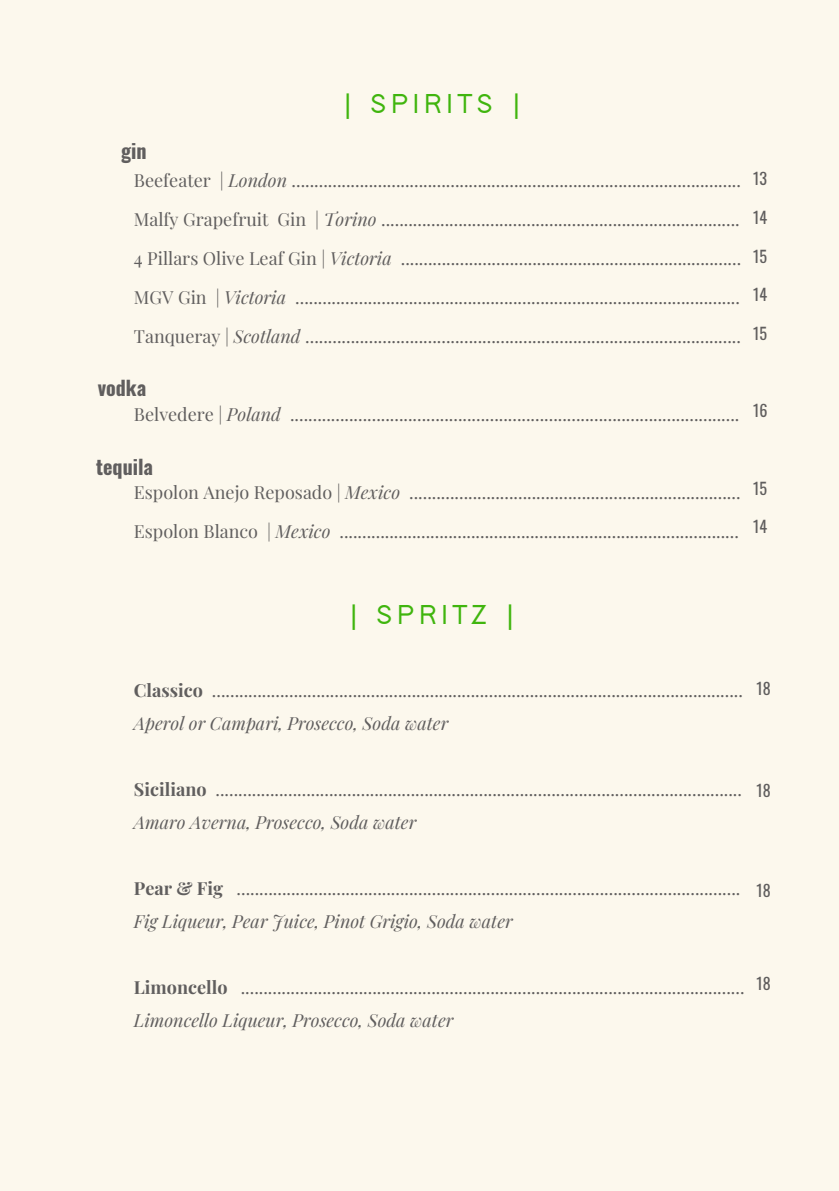
<style>
.page{position:relative;width:839px;height:1191px;background:#fff}
.page>*{position:absolute;margin:0;border:0;box-sizing:border-box;transform-origin:0 0}
.t1{font:700 28px "Adam";letter-spacing:.15em;color:#40b50e}
.t2{font:700 20px "Oswald";color:#605e5e}
.t3{font:18px/39px "Playfair Display";color:#605e5e}
.t4{font:italic 18px "Playfair Display";color:#605e5e}
.t5{font:16px "Oswald";color:#605e5e}
.s1{font-style:italic}
.s2{font-weight:700}
</style>
<div class="page">
<div style="left:0;top:0;width:838px;height:1191px;background:#fcf8ed"></div>
<h1 class="t1" style="left:344px;top:91px;width:176px">| SPIRITS |</h1>
<h2 class="t2" style="left:121px;top:135px;width:27px">gin</h2>
<h3 class="t3" style="left:134px;top:160px;width:609px;text-align:justify">Beefeater | <span class="s1">London</span> ...................................................................................................<br>Malfy Grapefruit Gin | <span class="s1">Torino</span> ...............................................................................<br>4 Pillars Olive Leaf Gin | <span class="s1">Victoria</span> ...........................................................................<br>MGV Gin | <span class="s1">Victoria</span> ..................................................................................................<br>Tanqueray | <span class="s1">Scotland</span> ................................................................................................</h3>
<p class="t2" style="left:98px;top:372px;width:50px">vodka</p>
<h3 class="t3" style="left:134px;top:394px;width:607px">Belvedere | <span class="s1">Poland</span> ...................................................................................................</h3>
<h3 class="t5" style="left:753px;top:166px;width:15px">13</h3>
<h2 class="t5" style="left:753px;top:205px;width:16px">14</h2>
<h2 class="t5" style="left:753px;top:243px;width:15px">15</h2>
<h1 class="t5" style="left:753px;top:282px;width:16px">14</h1>
<h3 class="t5" style="left:753px;top:321px;width:15px">15</h3>
<h3 class="t5" style="left:753px;top:398px;width:16px">16</h3>
<p class="t2" style="left:96px;top:451px;width:58px">tequila</p>
<h3 class="t3" style="left:134px;top:472px;width:608px">Espolon Anejo Reposado | <span class="s1">Mexico</span> .........................................................................<br>Espolon Blanco | <span class="s1">Mexico</span> ........................................................................................</h3>
<h3 class="t5" style="left:753px;top:475px;width:15px">15</h3>
<h3 class="t5" style="left:753px;top:514px;width:16px">14</h3>
<p class="t1" style="left:350px;top:602px;width:164px">| SPRITZ |</p>
<p class="t3" style="left:134px;top:673px;width:610px;line-height:33px"><span class="s2">Classico</span> .....................................................................................................................<br><span class="s1">Aperol or Campari, Prosecco, Soda water</span></p>
<p class="t5" style="left:756px;top:676px;width:16px">18</p>
<p class="t3" style="left:134px;top:772px;width:609px;line-height:33px"><span class="s2">Siciliano</span> ....................................................................................................................<br><span class="s1">Amaro Averna, Prosecco, Soda water</span></p>
<p class="t5" style="left:756px;top:778px;width:16px">18</p>
<p class="t3" style="left:134px;top:871px;width:608px;line-height:33px"><span class="s2">Pear &amp; Fig</span> ...............................................................................................................<br><span class="s1">Fig Liqueur, Pear Juice, Pinot Grigio, Soda water</span></p>
<p class="t5" style="left:756px;top:878px;width:16px">18</p>
<p class="t3" style="left:134px;top:967px;width:612px"><span class="s2">Limoncello</span> ...............................................................................................................</p>
<p class="t4" style="left:134px;top:1008px;width:321px">Limoncello Liqueur, Prosecco, Soda water</p>
<p class="t5" style="left:756px;top:971px;width:16px">18</p>
</div>
